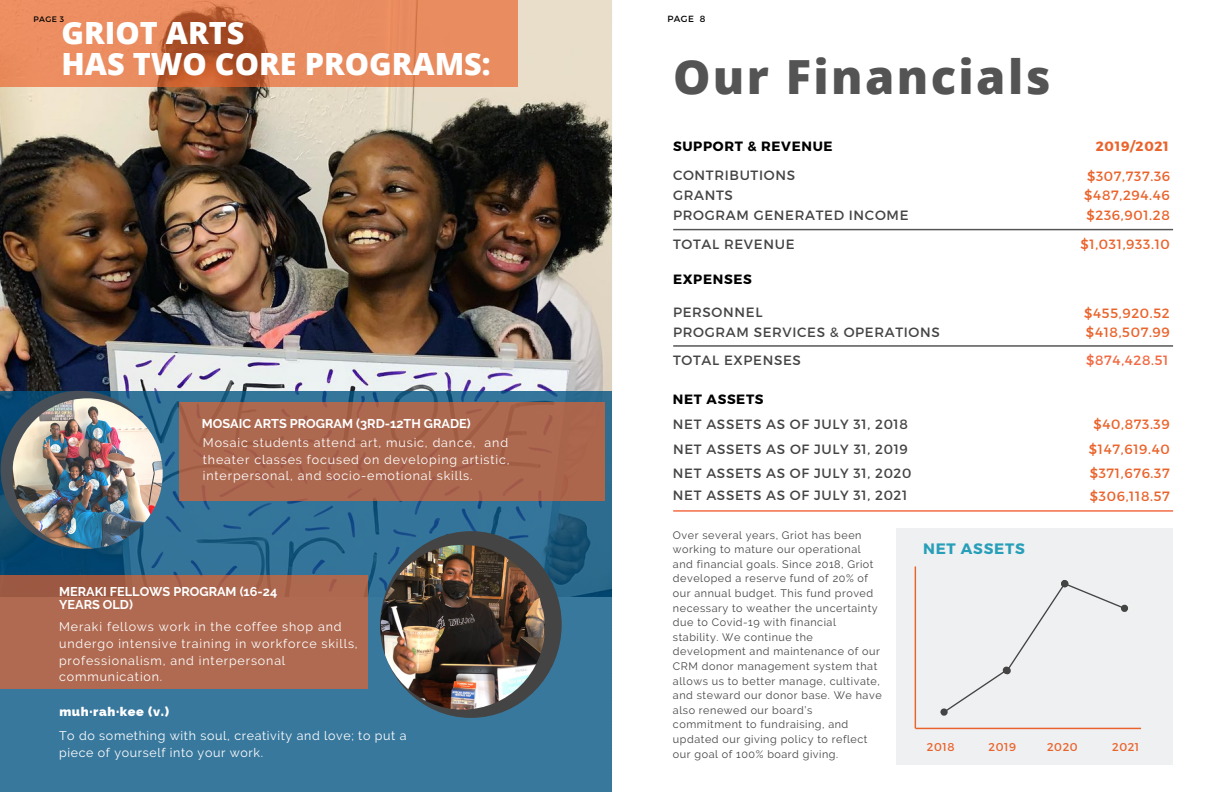
<style>
.page{position:relative;width:1224px;height:792px;background:#fff}
.page>*{position:absolute;margin:0;border:0;box-sizing:border-box;transform-origin:0 0}
.t1{font:800 47.1px "Open Sans";letter-spacing:.05em;color:#545454}
.t2{font:800 30.6px/31.6px "Open Sans";color:#fff}
.t3{font:700 15.1px "Montserrat";letter-spacing:.05em;color:#289fb9}
.t4{font:13.5px/19.8px "Montserrat";letter-spacing:.05em;color:#444}
.t5{font:13.5px/19.5px "Montserrat";letter-spacing:.05em;color:#ea632b}
.t6{font:700 13.5px "Montserrat";letter-spacing:.05em;color:#000}
.t7{font:13.5px "Montserrat";letter-spacing:.05em;color:#f26841}
.t8{font:700 13.5px "Montserrat";letter-spacing:.05em;color:#ea632b}
.t9{font:700 12.7px/13.5px "Raleway";color:#fff}
.t10{font:800 12.7px "Raleway";letter-spacing:.05em;color:#fff}
.t11{font:12.4px/16.5px "Raleway";letter-spacing:.07em;color:#fff;text-align:justify}
.t12{font:12.4px/17.2px "Raleway";letter-spacing:.05em;color:#fff}
.t13{font:11.3px "Montserrat";letter-spacing:.05em;color:#ea632b}
.t14{font:10.8px/14.6px "Raleway";letter-spacing:.05em;color:#444}
.t15{font:9px "Montserrat";color:#000}
.t16{font:7.9px "Montserrat";color:#000}
</style>
<div class="page">
<img style="left:0;top:0;width:612px;height:391px">
<svg style="left:0;top:391px;width:612px;height:401px;fill:#39789d"></svg>
<div style="left:1px;top:391px;width:157px;height:157px;background:#494f56;border-radius:50%"></div>
<div style="left:380px;top:531px;width:182px;height:187px;background:#444;border-radius:50%"></div>
<svg style="left:0;top:0;width:518px;height:87px;fill:#e98c60"></svg>
<img style="left:380px;top:545px;width:165px;height:165px;border-radius:50%">
<img style="left:12px;top:398px;width:151px;height:151px;border-radius:50%">
<div style="left:180px;top:402px;width:425px;height:98px;background:#ad6950"></div>
<svg style="left:0;top:576px;width:368px;height:113px;fill:#af6a51"></svg>
<svg style="left:673px;top:229px;width:500px;height:1px"></svg>
<svg style="left:673px;top:510px;width:500px;height:2px"></svg>
<div style="left:896px;top:528px;width:277px;height:237px;background:#eff0f2"></div>
<svg style="left:673px;top:345px;width:500px;height:2px"></svg>
<svg style="left:915px;top:566px;width:226px;height:163px"></svg>
<p class="t16" style="left:33px;top:14px;width:32px">PAGE 3</p>
<h2 class="t2" style="left:61px;top:16px;width:431px">GRIOT ARTS<br>HAS TWO CORE PROGRAMS:</h2>
<p class="t9" style="left:202px;top:417px;width:270px">MOSAIC ARTS PROGRAM (3RD-12TH GRADE)</p>
<p class="t11" style="left:203px;top:435px;width:308px">Mosaic students attend art, music, dance, and theater classes focused on developing artistic, interpersonal, and socio-emotional skills.</p>
<p class="t9" style="left:59px;top:585px;width:220px">MERAKI FELLOWS PROGRAM (16-24<br>YEARS OLD)</p>
<p class="t11" style="left:59px;top:619px;width:300px;text-align:left">Meraki fellows work in the coffee shop and undergo intensive training in workforce skills, professionalism, and interpersonal communication.</p>
<p class="t10" style="left:59px;top:704px;width:111px">muh·rah·kee (v.)</p>
<p class="t12" style="left:59px;top:727px;width:349px">To do something with soul, creativity and love; to put a piece of yourself into your work.</p>
<p class="t15" style="left:667px;top:13px;width:40px">PAGE 8</p>
<h1 class="t1" style="left:673px;top:44px;width:379px">Our Financials</h1>
<p class="t6" style="left:673px;top:138px;width:161px">SUPPORT &amp; REVENUE</p>
<p class="t8" style="left:1096px;top:138px;width:74px">2019/2021</p>
<p class="t4" style="left:673px;top:165px;width:237px">CONTRIBUTIONS<br>GRANTS<br>PROGRAM GENERATED INCOME</p>
<p class="t5" style="left:1084px;top:166px;width:88px;text-align:justify">$307,737.36 $487,294.46 $236,901.28</p>
<p class="t4" style="left:673px;top:233px;width:123px">TOTAL REVENUE</p>
<p class="t5" style="left:1081px;top:234px;width:91px">$1,031,933.10</p>
<p class="t6" style="left:673px;top:271px;width:80px">EXPENSES</p>
<p class="t4" style="left:673px;top:302px;width:268px">PERSONNEL<br>PROGRAM SERVICES &amp; OPERATIONS</p>
<p class="t4" style="left:673px;top:350px;width:129px">TOTAL EXPENSES</p>
<p class="t6" style="left:673px;top:390px;width:92px">NET ASSETS</p>
<p class="t5" style="left:1084px;top:302px;width:87px">$455,920.52 $418,507.99</p>
<p class="t7" style="left:1086px;top:352px;width:84px">$874,428.51</p>
<p class="t4" style="left:673px;top:414px;width:236px">NET ASSETS AS OF JULY 31, 2018</p>
<p class="t5" style="left:1093px;top:414px;width:78px">$40,873.39</p>
<p class="t4" style="left:673px;top:439px;width:236px">NET ASSETS AS OF JULY 31, 2019</p>
<p class="t5" style="left:1089px;top:439px;width:82px">$147,619.40</p>
<p class="t4" style="left:673px;top:463px;width:240px">NET ASSETS AS OF JULY 31, 2020</p>
<p class="t5" style="left:1090px;top:463px;width:82px">$371,676.37</p>
<p class="t4" style="left:673px;top:485px;width:236px">NET ASSETS AS OF JULY 31, 2021</p>
<p class="t5" style="left:1090px;top:485px;width:81px">$306,118.57</p>
<p class="t14" style="left:673px;top:528px;width:210px">Over several years, Griot has been working to mature our operational and financial goals. Since 2018, Griot developed a reserve fund of 20% of our annual budget. This fund proved necessary to weather the uncertainty due to Covid-19 with financial stability. We continue the development and maintenance of our CRM donor management system that allows us to better manage, cultivate, and steward our donor base. We have also renewed our board’s commitment to fundraising, and updated our giving policy to reflect our goal of 100% board giving.</p>
<h3 class="t3" style="left:923px;top:539px;width:103px">NET ASSETS</h3>
<p class="t13" style="left:927px;top:739px;width:29px">2018</p>
<p class="t13" style="left:989px;top:739px;width:29px">2019</p>
<p class="t13" style="left:1047px;top:739px;width:32px">2020</p>
<p class="t13" style="left:1112px;top:739px;width:29px">2021</p>
</div>
